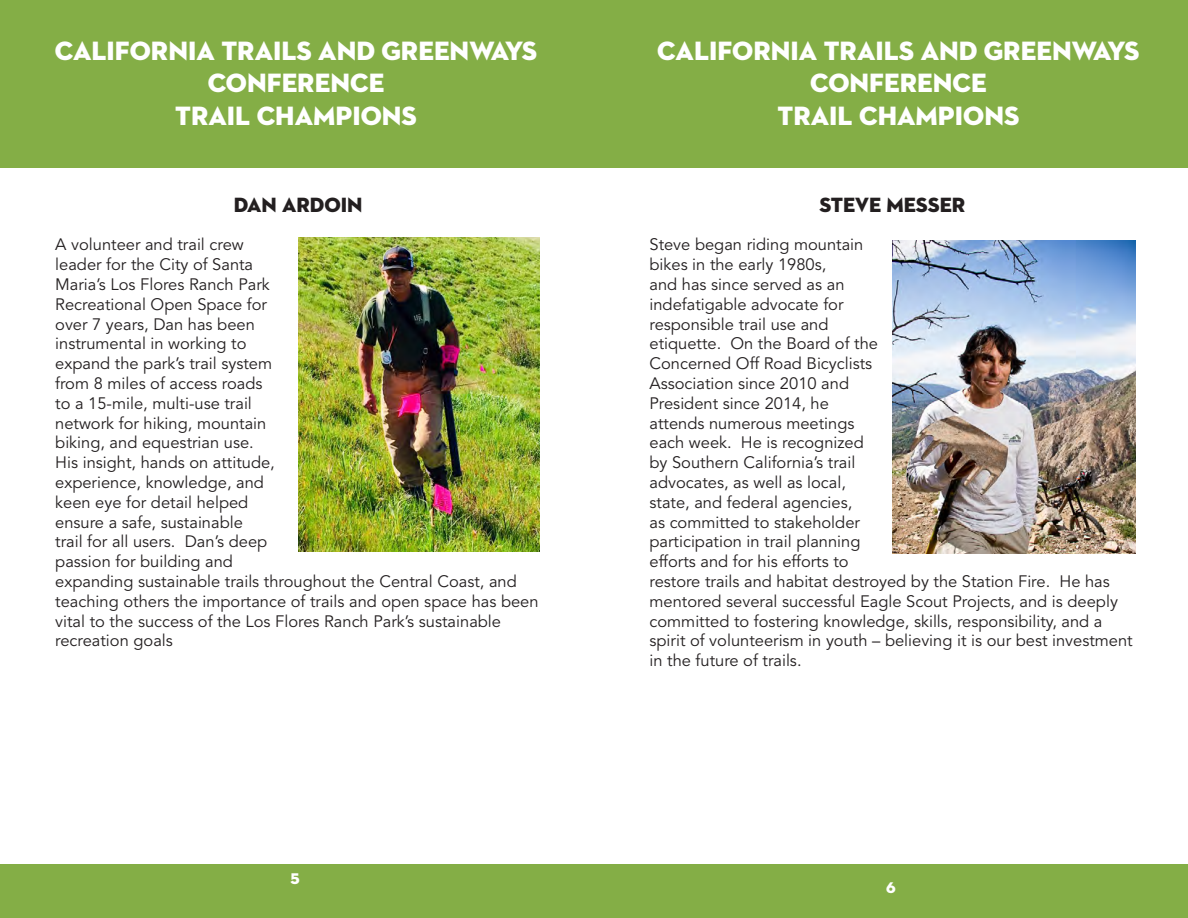
<style>
.page{position:relative;width:1188px;height:918px;background:#fff}
.page>*{position:absolute;margin:0;border:0;box-sizing:border-box;transform-origin:0 0}
.t1{font:27px/32.4px "Neutraface 2 Display Titling";color:#fff;text-align:center}
.t2{font:21px "Neutraface 2 Display Titling";color:#231f20}
.t3{font:16.5px/19.8px "Avenir LT Std";color:#231f20}
.t4{font:15.75px "Neutraface 2 Display Titling";color:#fff}
</style>
<div class="page">
<div style="left:594px;top:0;width:594px;height:167px;background:#84ae46"></div>
<div style="left:0;top:0;width:594px;height:167px;background:#84ae46"></div>
<img style="left:298px;top:238px;width:242px;height:314px">
<img style="left:892px;top:241px;width:244px;height:312px">
<div style="left:580px;top:864px;width:608px;height:54px;background:#84ae46"></div>
<div style="left:0;top:864px;width:594px;height:54px;background:#84ae46"></div>
<h2 class="t1" style="left:55px;top:35px;width:484px">CALIFORNIA TRAILS AND GREENWAYS<br>CONFERENCE<br>TRAIL CHAMPIONS</h2>
<h2 class="t1" style="left:657px;top:35px;width:484px">CALIFORNIA TRAILS AND GREENWAYS<br>CONFERENCE<br>TRAIL CHAMPIONS</h2>
<h3 class="t2" style="left:234px;top:192px;width:130px">DAN ARDOIN</h3>
<p class="t3" style="left:55px;top:235px;width:485px">A volunteer and trail crew<br>leader for the City of Santa<br>Maria’s Los Flores Ranch Park<br>Recreational Open Space for<br>over 7 years, Dan has been<br>instrumental in working to<br>expand the park’s trail system<br>from 8 miles of access roads<br>to a 15-mile, multi-use trail<br>network for hiking, mountain<br>biking, and equestrian use.<br>His insight, hands on attitude,<br>experience, knowledge, and<br>keen eye for detail helped<br>ensure a safe, sustainable<br>trail for all users. Dan’s deep<br>passion for building and<br>expanding sustainable trails throughout the Central Coast, and teaching others the importance of trails and open space has been vital to the success of the Los Flores Ranch Park’s sustainable recreation goals</p>
<p class="t4" style="left:291px;top:869px;width:11px">5</p>
<h3 class="t2" style="left:819px;top:192px;width:148px">STEVE MESSER</h3>
<p class="t3" style="left:650px;top:235px;width:485px">Steve began riding mountain<br>bikes in the early 1980s,<br>and has since served as an<br>indefatigable advocate for<br>responsible trail use and<br>etiquette. On the Board of the<br>Concerned Off Road Bicyclists<br>Association since 2010 and<br>President since 2014, he<br>attends numerous meetings<br>each week. He is recognized<br>by Southern California’s trail<br>advocates, as well as local,<br>state, and federal agencies,<br>as committed to stakeholder<br>participation in trail planning<br>efforts and for his efforts to<br>restore trails and habitat destroyed by the Station Fire. He has mentored several successful Eagle Scout Projects, and is deeply committed to fostering knowledge, skills, responsibility, and a spirit of volunteerism in youth – believing it is our best investment in the future of trails.</p>
<p class="t4" style="left:886px;top:878px;width:11px">6</p>
</div>
